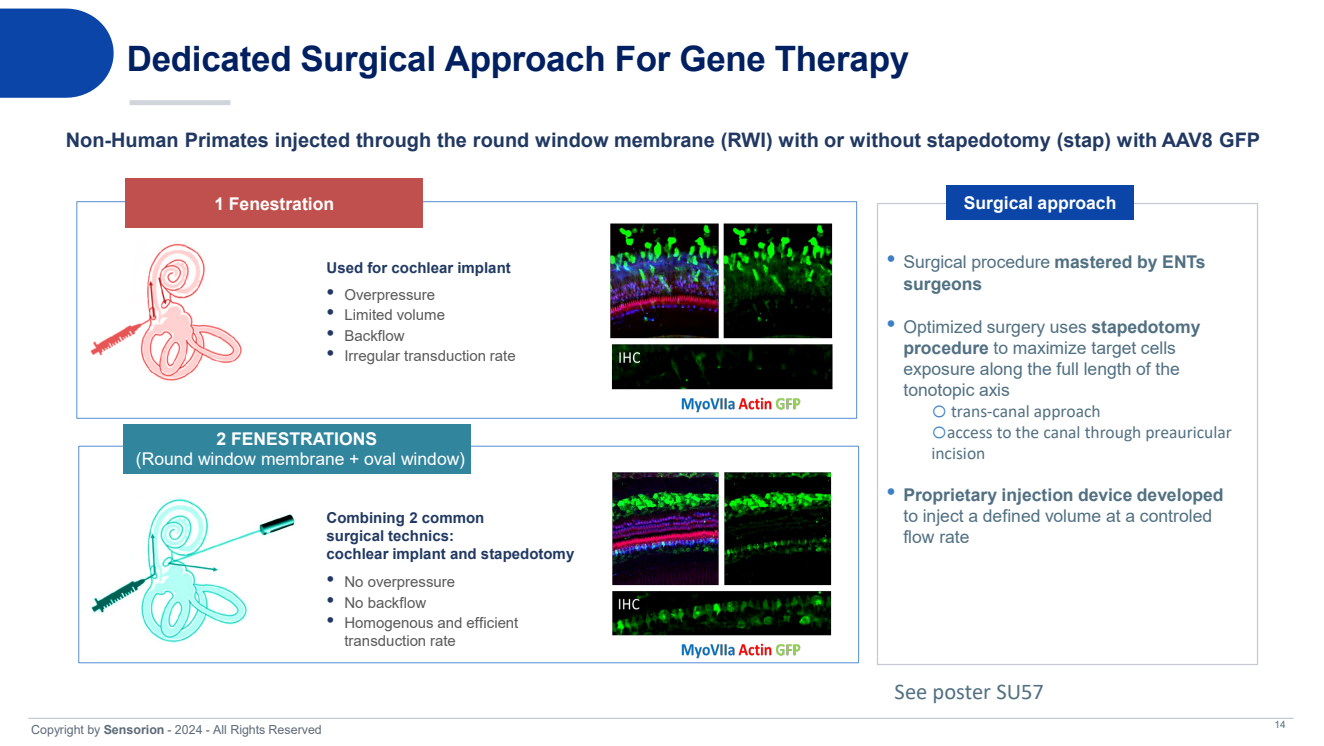
<style>
.page{position:relative;width:1324px;height:746px;background:#fff}
.page>*{position:absolute;margin:0;border:0;box-sizing:border-box;transform-origin:0 0}
.t1{font:700 35px "Arial";letter-spacing:-.01em;color:#002061}
.t2{font:22.5px "Calibri";color:#517082}
.t3{font:700 20px "Arial";color:#213962}
.t4{font:17.5px/21px "Arial";color:#517082}
.t5{font:17.5px/21px "Calibri";color:#517082}
.t6{font:700 17.5px "Arial";color:#fff}
.t7{font:700 17.5px/21px "Arial";letter-spacing:-.005em;color:#517082}
.t8{font:17.5px "Arial";color:#fff}
.t9{font:15px/18px "Arial";color:#595959}
.t10{font:700 15px/18px "Arial";color:#213962}
.t11{font:12.5px "Arial";color:#5e6a78}
.t12{font:10px "Arial";color:#517082}
.s1{font-size:22.5px;color:#223862}
.s2{font-weight:700}
.s3{font-weight:400;font-size:26.25px;color:#3d80c2}
.s4{font-weight:400}
.s5{font-size:26.25px;color:#3d80c2}
.s6{font-family:"Courier New";font-size:26.25px;color:#3d80c2}
</style>
<div class="page">
<hr style="left:28px;top:717px;width:1266px;height:1px;background:#c4cad3">
<div style="left:130px;top:100px;width:100px;height:5px;background:#d0d5dc"></div>
<img style="left:90px;top:243px;width:152px;height:138px">
<img style="left:91px;top:498px;width:204px;height:145px">
<img style="left:612px;top:472px;width:220px;height:164px">
<img style="left:648px;top:643px;width:161px;height:21px">
<img style="left:610px;top:223px;width:223px;height:167px">
<img style="left:648px;top:397px;width:161px;height:22px">
<div style="left:126px;top:178px;width:297px;height:50px;background:#c0504d"></div>
<div style="left:123px;top:423px;width:348px;height:50px;background:#31859c"></div>
<svg style="left:0;top:9px;width:114px;height:89px;background:#2055af"></svg>
<div style="left:946px;top:185px;width:188px;height:34px;background:#0b45a8"></div>
<h1 class="t1" style="left:127px;top:34px;width:784px">Dedicated Surgical Approach For Gene Therapy</h1>
<p class="t3" style="left:66px;top:126px;width:1196px">Non-Human Primates injected through the round window membrane (RWI) with or without stapedotomy (stap) with AAV8 GFP</p>
<p class="t6" style="left:214px;top:191px;width:121px">1 Fenestration</p>
<p class="t10" style="left:326px;top:258px;width:186px">Used for cochlear implant</p>
<p class="t9" style="left:326px;top:285px;width:110px"><span class="s1">•</span> Overpressure</p>
<p class="t9" style="left:326px;top:305px;width:120px"><span class="s1">•</span> Limited volume</p>
<p class="t9" style="left:326px;top:326px;width:80px"><span class="s1">•</span> Backflow</p>
<p class="t9" style="left:326px;top:346px;width:191px"><span class="s1">•</span> Irregular transduction rate</p>
<p class="t6" style="left:217px;top:426px;width:162px">2 FENESTRATIONS</p>
<p class="t8" style="left:136px;top:446px;width:331px">(Round window membrane + oval window)</p>
<p class="t10" style="left:326px;top:509px;width:249px">Combining 2 common<br>surgical technics:<br>cochlear implant and stapedotomy</p>
<p class="t9" style="left:326px;top:572px;width:130px"><span class="s1">•</span> No overpressure</p>
<p class="t9" style="left:326px;top:592px;width:101px"><span class="s1">•</span> No backflow</p>
<p class="t9" style="left:344px;top:613px;width:175px;text-indent:-18px"><span class="s1">•</span> Homogenous and efficient transduction rate</p>
<p class="t11" style="left:31px;top:720px;width:292px">Copyright by <span class="s2">Sensorion</span> - 2024 - All Rights Reserved</p>
<p class="t6" style="left:964px;top:190px;width:154px">Surgical approach</p>
<p class="t7" style="left:903px;top:252px;width:304px;text-indent:-17px"><span class="s3">•</span> <span class="s4">Surgical procedure</span> mastered by ENTs surgeons</p>
<p class="t4" style="left:903px;top:316px;width:299px;text-indent:-17px"><span class="s5">•</span> Optimized surgery uses <span class="s2">stapedotomy procedure</span> to maximize target cells exposure along the full length of the tonotopic axis</p>
<p class="t5" style="left:931px;top:399px;width:302px"><span class="s6">o</span> trans-canal approach<br><span class="s6">o</span>access to the canal through preauricular incision</p>
<p class="t4" style="left:903px;top:484px;width:322px;text-indent:-17px"><span class="s5">•</span> <span class="s2">Proprietary injection device developed </span>to inject a defined volume at a controled flow rate</p>
<p class="t2" style="left:894px;top:675px;width:151px">See poster SU57</p>
<p class="t12" style="left:1274px;top:717px;width:13px">14</p>
</div>
